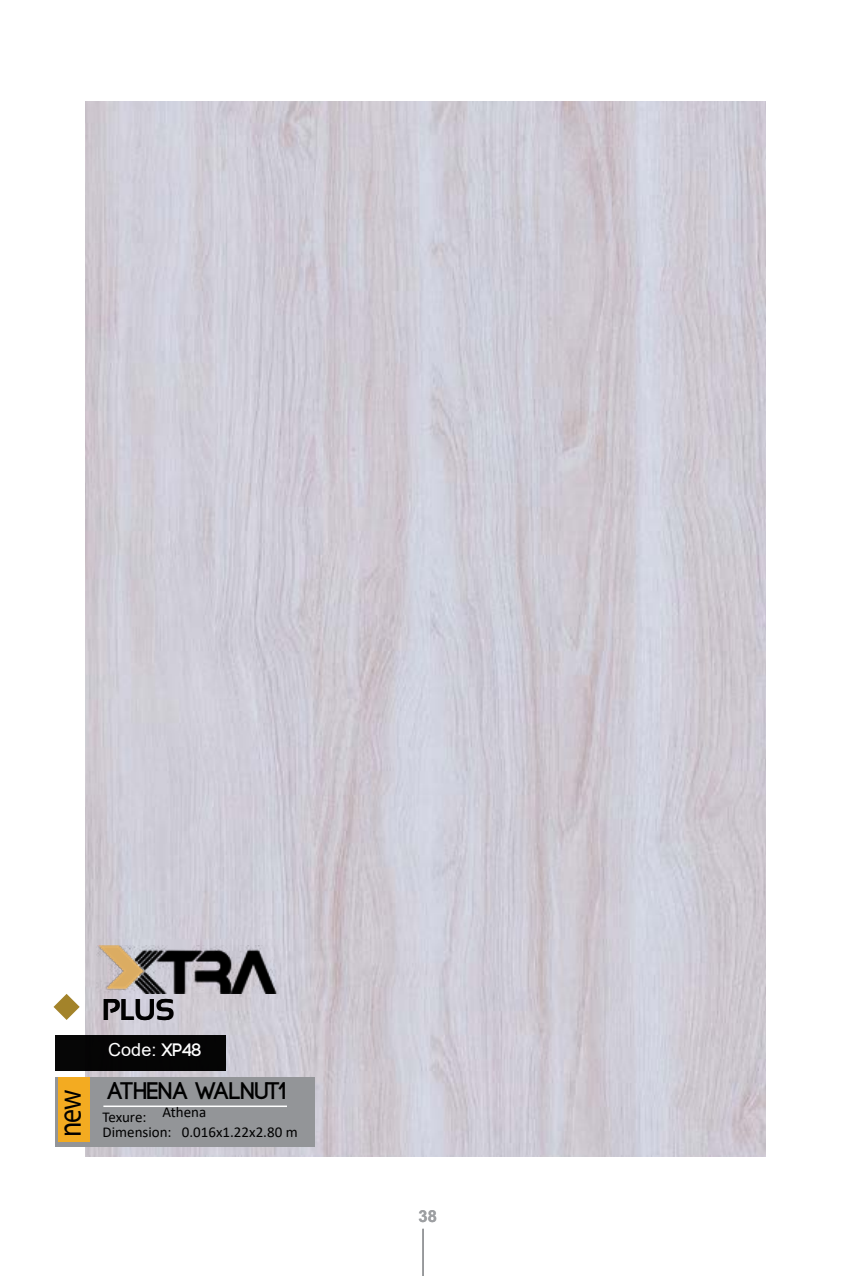
<style>
.page{position:relative;width:851px;height:1276px;background:#fff}
.page>*{position:absolute;margin:0;border:0;box-sizing:border-box;transform-origin:0 0}
.t1{font:33px "Myriad Pro";color:#000;scale:.84 1}
.t2{font:700 30px "Sansation";color:#000}
.t3{font:700 24px "Code";color:#000}
.t4{font:18px "Arial";color:#fff}
.t5{font:700 16.5px "IRAN Sans";color:#9d9fa2}
.t6{font:15px "Calibri";color:#000}
.s1{font-family:"Code";font-weight:700}
</style>
<div class="page">
<img style="left:85px;top:101px;width:680px;height:1055px">
<div style="left:55px;top:1035px;width:171px;height:35px;background:#000"></div>
<div style="left:55px;top:1077px;width:259px;height:70px;background:#939598"></div>
<hr style="left:103px;top:1105px;width:184px;height:2px;background:#fff">
<img style="left:96px;top:946px;width:182px;height:48px">
<svg style="left:53px;top:994px;width:27px;height:26px"></svg>
<hr style="left:422px;top:1228px;width:2px;height:48px;background:#939598">
<div style="left:58px;top:1077px;width:31px;height:64px;background:#f3ab21"></div>
<h1 class="t1" style="left:49px;top:1137px;width:58px;rotate:-90deg">new</h1>
<h2 class="t2" style="left:102px;top:993px;width:74px">PLUS</h2>
<p class="t4" style="left:108px;top:1037px;width:95px">Code: <span class="s1">XP48</span></p>
<h3 class="t3" style="left:108px;top:1078px;width:179px">ATHENA WALNUT1</h3>
<p class="t6" style="left:102px;top:1106px;width:45px">Texure:</p>
<p class="t6" style="left:162px;top:1101px;width:45px">Athena</p>
<p class="t6" style="left:102px;top:1122px;width:71px">Dimension:</p>
<p class="t6" style="left:182px;top:1122px;width:117px">0.016x1.22x2.80 m</p>
<p class="t5" style="left:418px;top:1207px;width:20px">38</p>
</div>
